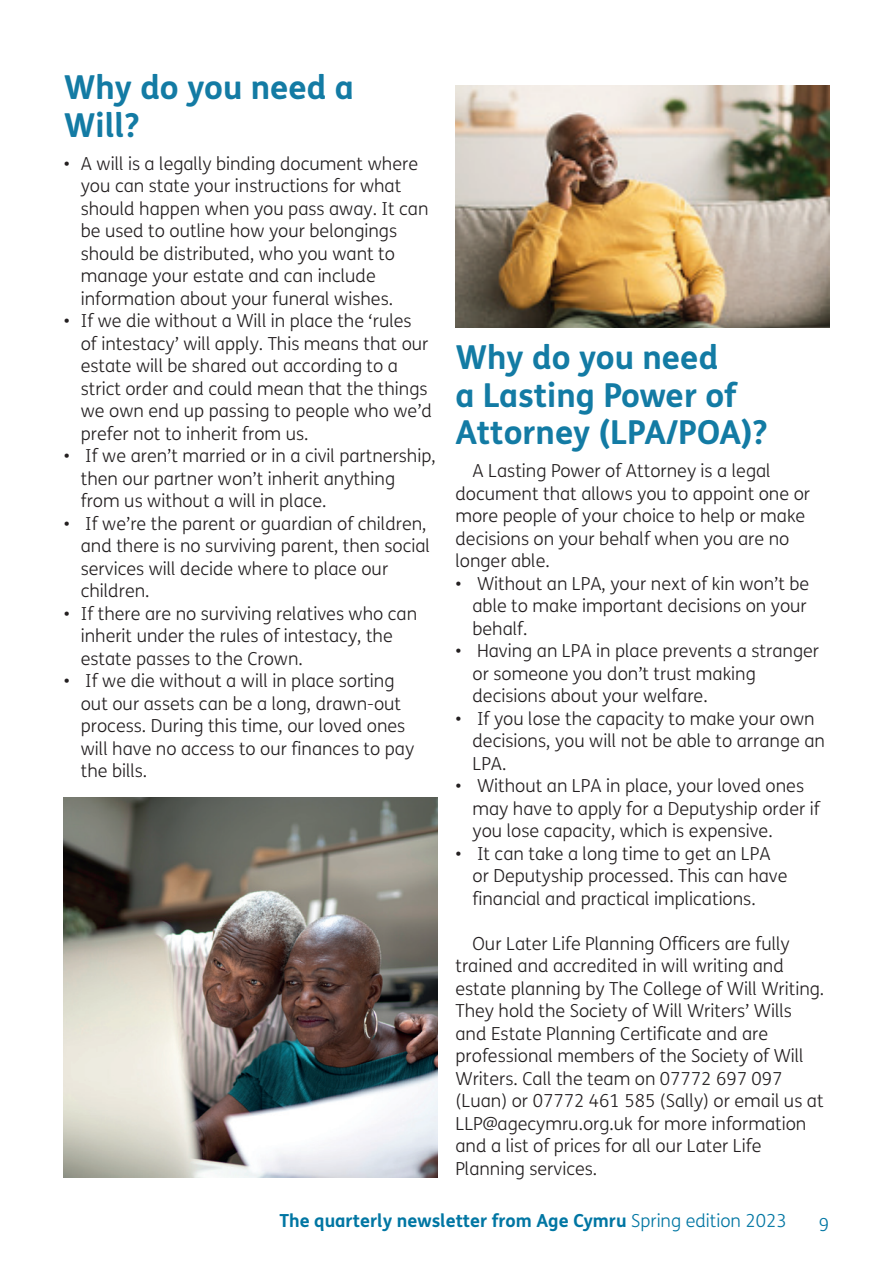
<style>
.page{position:relative;width:893px;height:1263px;background:#fff}
.page>*{position:absolute;margin:0;border:0;box-sizing:border-box;transform-origin:0 0}
.t1{font:700 33px/37.5px "FS Me";color:#137ba4}
.t2{font:300 18px/22.5px "FS Me";color:#231f20}
.t3{font:700 18px "FS Me";color:#0076a3}
.t4{font:300 18px "FS Me";color:#0076a3}
.s1{font-weight:300}
</style>
<div class="page">
<img style="left:64px;top:797px;width:373px;height:381px">
<img style="left:455px;top:85px;width:374px;height:242px">
<h1 class="t1" style="left:64px;top:67px;width:292px">Why do you need a<br>Will?</h1>
<p class="t2" style="left:81px;top:153px;width:349px;text-indent:-17px">• A will is a legally binding document where you can state your instructions for what should happen when you pass away. It can be used to outline how your belongings should be distributed, who you want to manage your estate and can include information about your funeral wishes.</p>
<p class="t2" style="left:81px;top:310px;width:353px;text-indent:-17px">• If we die without a Will in place the ‘rules of intestacy’ will apply. This means that our estate will be shared out according to a strict order and could mean that the things we own end up passing to people who we’d prefer not to inherit from us.</p>
<p class="t2" style="left:81px;top:445px;width:357px;text-indent:-17px">• If we aren’t married or in a civil partnership, then our partner won’t inherit anything from us without a will in place.</p>
<p class="t2" style="left:81px;top:513px;width:351px;text-indent:-17px">• If we’re the parent or guardian of children, and there is no surviving parent, then social services will decide where to place our children.</p>
<p class="t2" style="left:81px;top:603px;width:338px;text-indent:-17px">• If there are no surviving relatives who can inherit under the rules of intestacy, the estate passes to the Crown.</p>
<p class="t2" style="left:81px;top:670px;width:335px;text-indent:-17px">• If we die without a will in place sorting out our assets can be a long, drawn-out process. During this time, our loved ones will have no access to our finances to pay the bills.</p>
<h1 class="t1" style="left:455px;top:337px;width:314px">Why do you need<br>a Lasting Power of<br>Attorney (LPA/POA)?</h1>
<p class="t2" style="left:455px;top:460px;width:356px;text-indent:17px">A Lasting Power of Attorney is a legal document that allows you to appoint one or more people of your choice to help or make decisions on your behalf when you are no longer able.</p>
<p class="t2" style="left:472px;top:573px;width:338px;text-indent:-17px">• Without an LPA, your next of kin won’t be able to make important decisions on your behalf.</p>
<p class="t2" style="left:472px;top:640px;width:348px;text-indent:-17px">• Having an LPA in place prevents a stranger or someone you don’t trust making decisions about your welfare.</p>
<p class="t2" style="left:472px;top:708px;width:354px;text-indent:-17px">• If you lose the capacity to make your own decisions, you will not be able to arrange an<br>LPA.</p>
<p class="t2" style="left:472px;top:775px;width:349px;text-indent:-17px">• Without an LPA in place, your loved ones may have to apply for a Deputyship order if you lose capacity, which is expensive.</p>
<p class="t2" style="left:472px;top:843px;width:316px;text-indent:-17px">• It can take a long time to get an LPA or Deputyship processed. This can have financial and practical implications.</p>
<p class="t2" style="left:455px;top:933px;width:370px;text-indent:17px">Our Later Life Planning Officers are fully trained and accredited in will writing and estate planning by The College of Will Writing.<br>They hold the Society of Will Writers’ Wills and Estate Planning Certificate and are professional members of the Society of Will Writers. Call the team on 07772 697 097 (Luan) or 07772 461 585 (Sally) or email us at LLP@agecymru.org.uk for more information and a list of prices for all our Later Life Planning services.</p>
<p class="t3" style="left:279px;top:1207px;width:509px">The quarterly newsletter from Age Cymru <span class="s1">Spring edition 2023</span></p>
<p class="t4" style="left:819px;top:1214px;width:12px">9</p>
</div>
